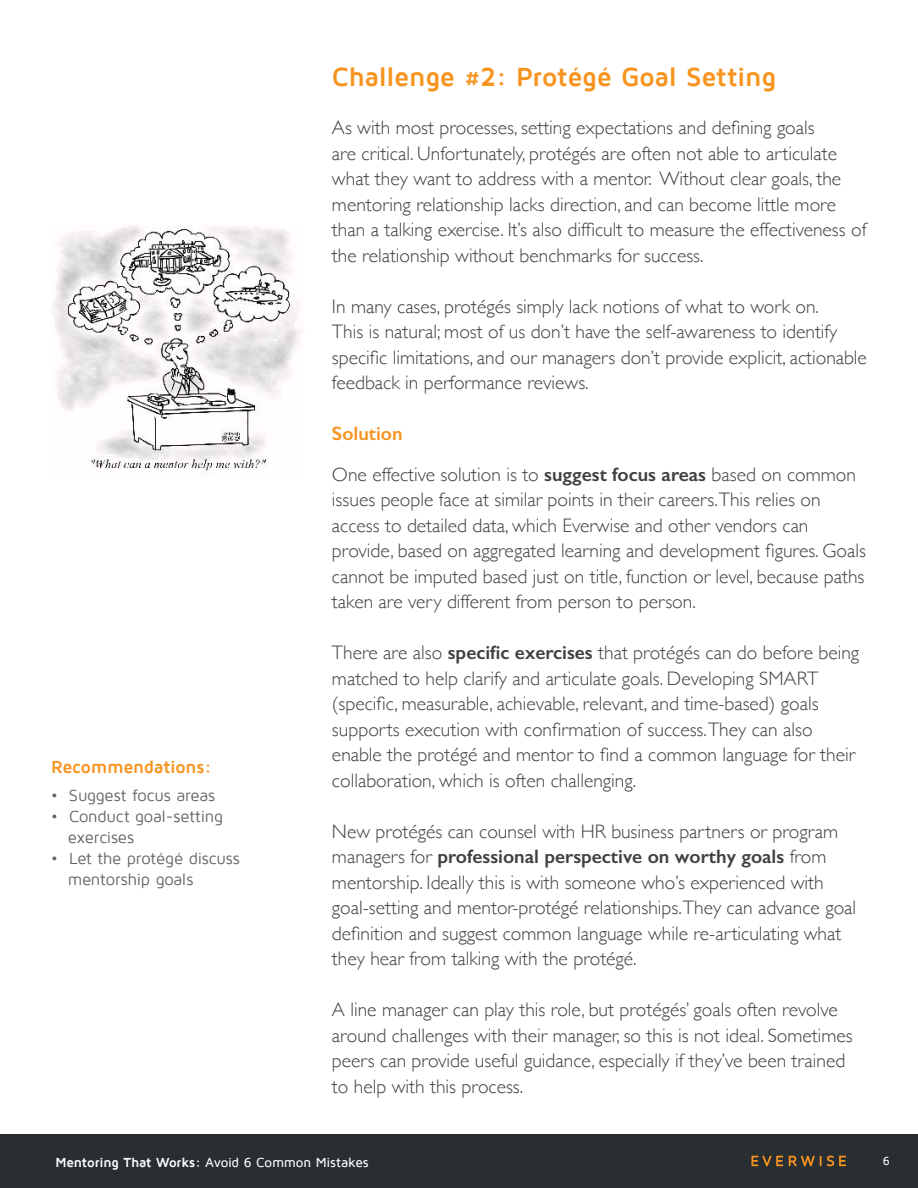
<style>
.page{position:relative;width:918px;height:1188px;background:#fff}
.page>*{position:absolute;margin:0;border:0;box-sizing:border-box;transform-origin:0 0}
.t1{font:700 27px "Maven Pro";letter-spacing:-.015em;color:#f7941f}
.t2{font:300 19.5px/25.5px "Gill Sans";color:#404040}
.t3{font:700 18px "Maven Pro";letter-spacing:-.015em;color:#f7941f}
.t4{font:16.5px/21px "Maven Pro";letter-spacing:-.015em;color:#636466}
.t5{font:500 13.5px "Maven Pro";letter-spacing:-.02em;color:#fff}
.t6{font:500 12px "Maven Pro";color:#fff}
.s1{font-weight:600;color:#f7941f}
.s2{font-weight:600}
.s3{font-weight:700}
</style>
<div class="page">
<div style="left:0;top:1134px;width:918px;height:54px;background:#292e33"></div>
<svg style="left:752px;top:1156px;width:94px;height:10px"></svg>
<img style="left:52px;top:225px;width:249px;height:250px">
<p class="t3" style="left:51px;top:758px;width:162px">Recommendations:</p>
<p class="t4" style="left:51px;top:785px;width:166px">• Suggest focus areas</p>
<p class="t4" style="left:68px;top:806px;width:157px;text-indent:-17px">• Conduct goal-setting exercises</p>
<p class="t4" style="left:68px;top:848px;width:174px;text-indent:-17px">• Let the protégé discuss mentorship goals</p>
<h1 class="t1" style="left:332px;top:63px;width:446px">Challenge #2: Protégé Goal Setting</h1>
<p class="t2" style="left:332px;top:114px;width:536px">As with most processes, setting expectations and defining goals<br>are critical. Unfortunately, protégés are often not able to articulate what they want to address with a mentor. Without clear goals, the mentoring relationship lacks direction, and can become little more than a talking exercise. It’s also difficult to measure the effectiveness of the relationship without benchmarks for success.</p>
<p class="t2" style="left:332px;top:293px;width:536px">In many cases, protégés simply lack notions of what to work on.<br>This is natural; most of us don’t have the self-awareness to identify specific limitations, and our managers don’t provide explicit, actionable feedback in performance reviews.</p>
<p class="t2" style="left:332px;top:413px;width:525px;line-height:40.5px"><span class="s1">Solution<br></span>One effective solution is to <span class="s2">suggest focus areas</span> based on common</p>
<p class="t2" style="left:332px;top:486px;width:536px">issues people face at similar points in their careers.This relies on access to detailed data, which Everwise and other vendors can provide, based on aggregated learning and development figures. Goals cannot be imputed based just on title, function or level, because paths taken are very different from person to person.</p>
<p class="t2" style="left:332px;top:639px;width:529px">There are also <span class="s2">specific exercises</span> that protégés can do before being matched to help clarify and articulate goals. Developing SMART (specific, measurable, achievable, relevant, and time-based) goals supports execution with confirmation of success.They can also enable the protégé and mentor to find a common language for their collaboration, which is often challenging.</p>
<p class="t2" style="left:332px;top:818px;width:526px">New protégés can counsel with HR business partners or program managers for <span class="s2">professional perspective on worthy goals</span> from mentorship. Ideally this is with someone who’s experienced with goal-setting and mentor-protégé relationships.They can advance goal definition and suggest common language while re-articulating what they hear from talking with the protégé.</p>
<p class="t2" style="left:332px;top:996px;width:522px">A line manager can play this role, but protégés’ goals often revolve around challenges with their manager, so this is not ideal. Sometimes peers can provide useful guidance, especially if they’ve been trained to help with this process.</p>
<p class="t5" style="left:56px;top:1155px;width:315px"><span class="s3">Mentoring That Works:</span> Avoid 6 Common Mistakes</p>
<p class="t6" style="left:883px;top:1155px;width:9px">6</p>
</div>
